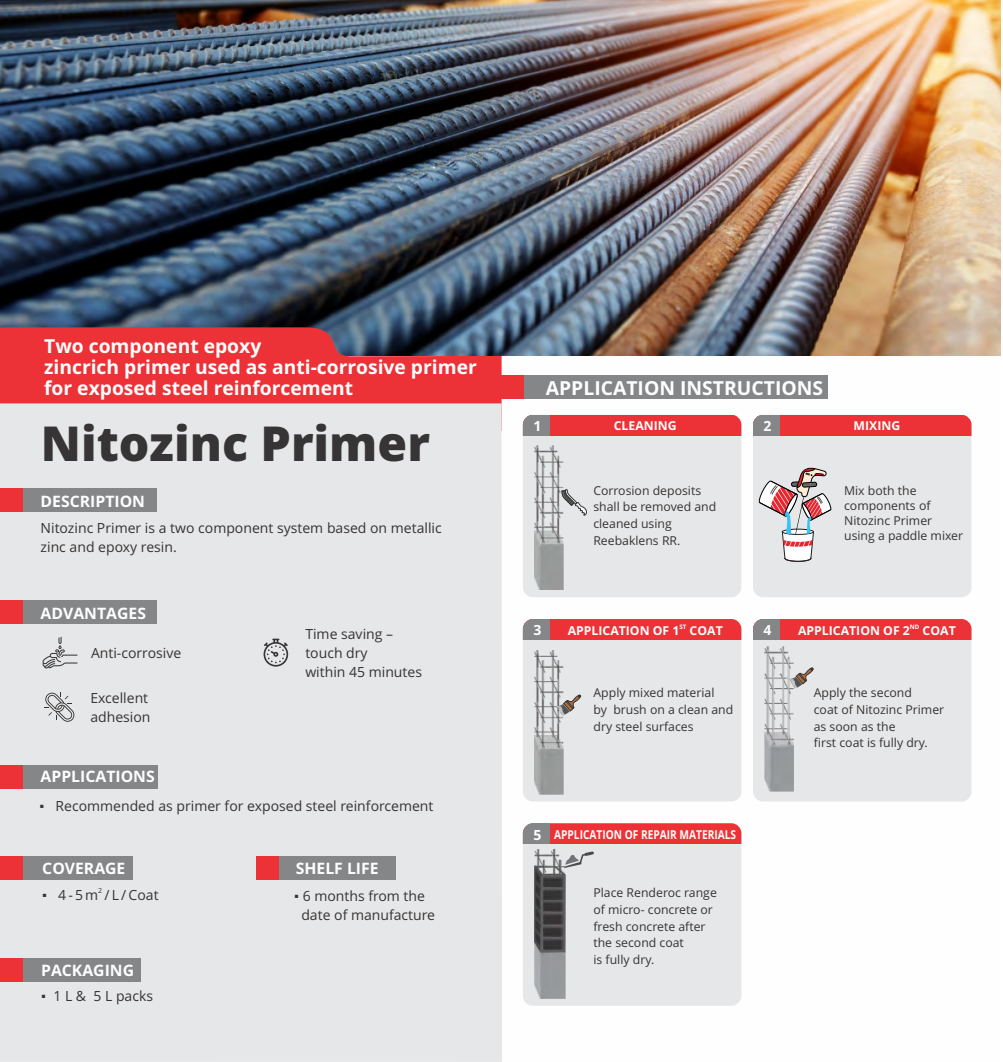
<style>
.page{position:relative;width:1003px;height:1062px;background:#fff}
.page>*{position:absolute;margin:0;border:0;box-sizing:border-box;transform-origin:0 0}
.t1{font:800 48.12px "Open Sans";color:#373435}
.t2{font:700 19.25px/21.2px "Open Sans";color:#fefefe}
.t3{font:700 15.75px "Open Sans";color:#fefefe}
.t4{font:14px/19.1px "Open Sans";color:#373435}
.t5{font:700 14px "Open Sans";color:#fefefe}
.t6{font:12.25px/16.6px "Open Sans";color:#373435}
.t7{font:700 12.25px "Open Sans";color:#fefefe}
.t8{font:700 12.25px "Open Sans";color:#fefefe;scale:.83 1}
.t9{font:7px "Open Sans";color:#373435}
.t10{font:700 6.12px "Open Sans";color:#fefefe}
.s1{font-family:"Arial"}
</style>
<div class="page">
<img style="left:0;top:0;width:1000px;height:356px">
<svg style="left:0;top:327px;width:501px;height:76px;background:#d5353d"></svg>
<div style="left:0;top:403px;width:502px;height:659px;background:#e6e7e8"></div>
<div style="left:501px;top:376px;width:326px;height:23px;background:#848688"></div>
<div style="left:501px;top:376px;width:23px;height:23px;background:#ed3237"></div>
<div style="left:1px;top:489px;width:156px;height:23px;background:#848688"></div>
<div style="left:1px;top:489px;width:22px;height:23px;background:#ed3237"></div>
<div style="left:1px;top:959px;width:139px;height:23px;background:#848688"></div>
<div style="left:1px;top:959px;width:22px;height:23px;background:#ed3237"></div>
<div style="left:1px;top:765px;width:157px;height:24px;background:#848688"></div>
<div style="left:1px;top:765px;width:22px;height:24px;background:#ed3237"></div>
<div style="left:1px;top:857px;width:132px;height:23px;background:#848688"></div>
<div style="left:1px;top:857px;width:22px;height:23px;background:#ed3237"></div>
<div style="left:256px;top:857px;width:139px;height:23px;background:#848688"></div>
<div style="left:256px;top:857px;width:22px;height:23px;background:#ed3237"></div>
<div style="left:522px;top:415px;width:219px;height:182px;background:#e6e7e8;border-radius:10px"></div>
<div style="left:522px;top:415px;width:219px;height:20px;background:#ed3237"></div>
<div style="left:522px;top:415px;width:28px;height:20px;background:#848688"></div>
<div style="left:752px;top:415px;width:219px;height:182px;background:#e6e7e8;border-radius:10px"></div>
<div style="left:752px;top:415px;width:219px;height:20px;background:#ed3237"></div>
<div style="left:752px;top:415px;width:28px;height:20px;background:#848688"></div>
<div style="left:522px;top:619px;width:219px;height:182px;background:#e6e7e8;border-radius:10px"></div>
<div style="left:522px;top:619px;width:219px;height:21px;background:#ed3237"></div>
<div style="left:522px;top:619px;width:28px;height:21px;background:#848688"></div>
<div style="left:752px;top:619px;width:219px;height:182px;background:#e6e7e8;border-radius:10px"></div>
<div style="left:752px;top:619px;width:219px;height:21px;background:#ed3237"></div>
<div style="left:752px;top:619px;width:28px;height:21px;background:#848688"></div>
<div style="left:522px;top:823px;width:219px;height:183px;background:#e6e7e8;border-radius:10px"></div>
<div style="left:522px;top:823px;width:219px;height:21px;background:#ed3237"></div>
<div style="left:522px;top:823px;width:28px;height:21px;background:#848688"></div>
<img style="left:534px;top:445px;width:29px;height:144px">
<svg style="left:557px;top:489px;width:30px;height:46px"></svg>
<svg style="left:537px;top:482px;width:6px;height:39px"></svg>
<svg style="left:537px;top:448px;width:1px;height:15px"></svg>
<svg style="left:557px;top:459px;width:1px;height:15px"></svg>
<img style="left:534px;top:651px;width:29px;height:144px">
<svg style="left:557px;top:723px;width:1px;height:17px"></svg>
<svg style="left:537px;top:687px;width:6px;height:39px"></svg>
<svg style="left:537px;top:653px;width:1px;height:15px"></svg>
<svg style="left:557px;top:664px;width:1px;height:15px"></svg>
<svg style="left:758px;top:467px;width:73px;height:95px"></svg>
<img style="left:764px;top:647px;width:29px;height:144px">
<svg style="left:767px;top:649px;width:6px;height:96px"></svg>
<img style="left:534px;top:849px;width:31px;height:150px">
<svg style="left:564px;top:851px;width:30px;height:17px"></svg>
<div style="left:1px;top:601px;width:156px;height:23px;background:#848688"></div>
<div style="left:1px;top:601px;width:22px;height:23px;background:#ed3237"></div>
<svg style="left:42px;top:637px;width:35px;height:31px"></svg>
<svg style="left:263px;top:639px;width:25px;height:28px"></svg>
<svg style="left:45px;top:692px;width:30px;height:30px"></svg>
<svg style="left:782px;top:647px;width:32px;height:97px"></svg>
<svg style="left:556px;top:691px;width:26px;height:24px"></svg>
<h2 class="t2" style="left:44px;top:337px;width:434px">Two component epoxy<br>zincrich primer used as anti-corrosive primer for exposed steel reinforcement</h2>
<h1 class="t1" style="left:41px;top:424px;width:390px">Nitozinc Primer</h1>
<p class="t3" style="left:41px;top:495px;width:106px">DESCRIPTION</p>
<p class="t4" style="left:41px;top:519px;width:402px">Nitozinc Primer is a two component system based on metallic zinc and epoxy resin.</p>
<p class="t3" style="left:41px;top:607px;width:107px">ADVANTAGES</p>
<p class="t4" style="left:91px;top:644px;width:92px">Anti-corrosive</p>
<p class="t4" style="left:90px;top:689px;width:62px">Excellent adhesion</p>
<p class="t4" style="left:305px;top:625px;width:118px">Time saving – touch dry<br>within 45 minutes</p>
<p class="t3" style="left:41px;top:770px;width:116px">APPLICATIONS</p>
<p class="t4" style="left:40px;top:798px;width:395px"><span class="s1">▪</span> Recommended as primer for exposed steel reinforcement</p>
<p class="t3" style="left:42px;top:862px;width:85px">COVERAGE</p>
<p class="t9" style="left:98px;top:887px;width:6px">2</p>
<p class="t4" style="left:42px;top:886px;width:118px"><span class="s1">▪</span> 4 - 5 m / L / Coat</p>
<p class="t4" style="left:301px;top:887px;width:135px;text-indent:-7px"><span class="s1">▪</span> 6 months from the date of manufacture</p>
<p class="t3" style="left:295px;top:862px;width:84px">SHELF LIFE</p>
<p class="t3" style="left:41px;top:964px;width:94px">PACKAGING</p>
<p class="t4" style="left:41px;top:988px;width:113px"><span class="s1">▪</span> 1 L &amp; 5 L packs</p>
<h2 class="t2" style="left:545px;top:379px;width:279px">APPLICATION INSTRUCTIONS</h2>
<p class="t5" style="left:533px;top:420px;width:9px">1</p>
<p class="t5" style="left:763px;top:420px;width:9px">2</p>
<p class="t7" style="left:613px;top:421px;width:64px">CLEANING</p>
<p class="t7" style="left:853px;top:421px;width:48px">MIXING</p>
<p class="t6" style="left:593px;top:483px;width:124px">Corrosion deposits shall be removed and cleaned using<br>Reebaklens RR.</p>
<p class="t6" style="left:843px;top:484px;width:120px;line-height:15.2px">Mix both the components of<br>Nitozinc Primer using a paddle mixer</p>
<p class="t10" style="left:679px;top:624px;width:8px">ST</p>
<p class="t7" style="left:567px;top:625px;width:156px">APPLICATION OF 1 COAT</p>
<p class="t10" style="left:909px;top:624px;width:11px">ND</p>
<p class="t5" style="left:533px;top:625px;width:9px">3</p>
<p class="t5" style="left:763px;top:625px;width:9px">4</p>
<p class="t7" style="left:797px;top:625px;width:159px">APPLICATION OF 2 COAT</p>
<p class="t6" style="left:593px;top:686px;width:141px">Apply mixed material<br>by brush on a clean and dry steel surfaces</p>
<p class="t5" style="left:533px;top:829px;width:9px">5</p>
<p class="t8" style="left:554px;top:830px;width:221px">APPLICATION OF REPAIR MATERIALS</p>
<p class="t6" style="left:593px;top:886px;width:125px">Place Renderoc range of micro- concrete or fresh concrete after the second coat<br>is fully dry.</p>
<p class="t6" style="left:813px;top:686px;width:132px">Apply the second<br>coat of Nitozinc Primer as soon as the<br>first coat is fully dry.</p>
</div>
